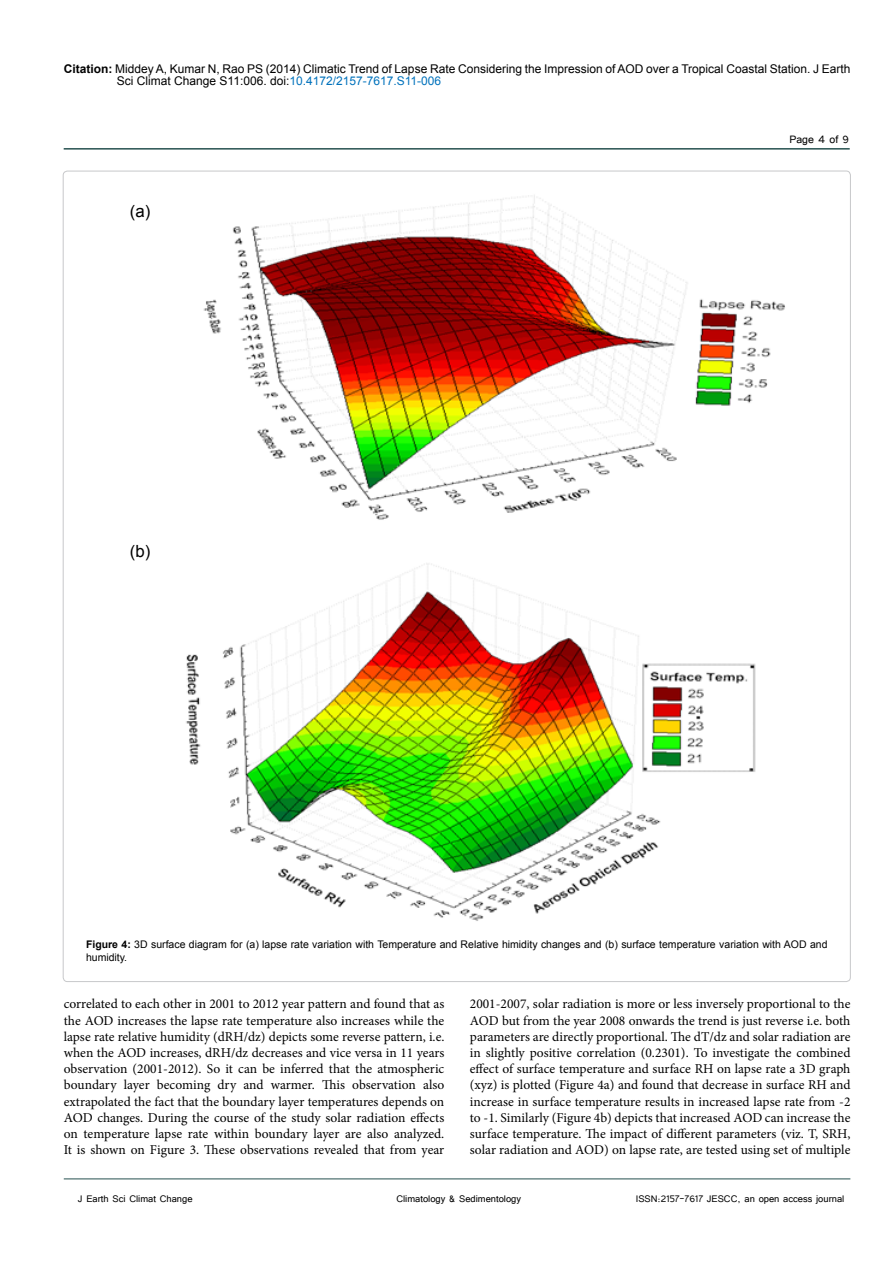
<style>
.page{position:relative;width:893px;height:1263px;background:#fff}
.page>*{position:absolute;margin:0;border:0;box-sizing:border-box;transform-origin:0 0}
.t1{font:16.8px "Arial";color:#000}
.t2{font:13.5px/16.2px "Minion Pro";color:#000;text-align:justify}
.t3{font:13.5px "Tunga";color:#000}
.t4{font:12px/12.6px "Arial";color:#000}
.t5{font:12px "Tunga";color:#000}
.t6{font:10.5px/12.6px "Arial";color:#000}
.s1{font-weight:700}
.s2{color:#0072bc}
</style>
<div class="page">
<hr style="left:64px;top:148px;width:786px;height:2px;background:#265150">
<hr style="left:64px;top:1179px;width:786px;height:1px;background:#265150">
<img style="left:203px;top:195px;width:582px;height:325px">
<img style="left:186px;top:563px;width:570px;height:358px">
<p class="t4" style="left:117px;top:62px;width:735px;text-indent:-53px"><span class="s1">Citation:</span> Middey A, Kumar N, Rao PS (2014) Climatic Trend of Lapse Rate Considering the Impression of AOD over a Tropical Coastal Station. J Earth<br>Sci Climat Change S11:006. doi:<span class="s2">10.4172/2157-7617.S11-006</span></p>
<p class="t1" style="left:130px;top:200px;width:22px">(a)</p>
<p class="t1" style="left:130px;top:540px;width:22px">(b)</p>
<p class="t3" style="left:789px;top:131px;width:61px">Page 4 of 9</p>
<p class="t6" style="left:86px;top:938px;width:743px"><span class="s1">Figure 4:</span> 3D surface diagram for (a) lapse rate variation with Temperature and Relative himidity changes and (b) surface temperature variation with AOD and humidity.</p>
<p class="t2" style="left:64px;top:996px;width:382px">correlated to each other in 2001 to 2012 year pattern and found that as the AOD increases the lapse rate temperature also increases while the lapse rate relative humidity (dRH/dz) depicts some reverse pattern, i.e. when the AOD increases, dRH/dz decreases and vice versa in 11 years observation (2001-2012). So it can be inferred that the atmospheric boundary layer becoming dry and warmer. This observation also extrapolated the fact that the boundary layer temperatures depends on AOD changes. During the course of the study solar radiation effects on temperature lapse rate within boundary layer are also analyzed.<br>It is shown on Figure 3. These observations revealed that from year</p>
<p class="t2" style="left:470px;top:996px;width:382px">2001-2007, solar radiation is more or less inversely proportional to the AOD but from the year 2008 onwards the trend is just reverse i.e. both parameters are directly proportional. The dT/dz and solar radiation are in slightly positive correlation (0.2301). To investigate the combined effect of surface temperature and surface RH on lapse rate a 3D graph (xyz) is plotted (Figure 4a) and found that decrease in surface RH and increase in surface temperature results in increased lapse rate from -2 to -1. Similarly (Figure 4b) depicts that increased AOD can increase the surface temperature. The impact of different parameters (viz. T, SRH, solar radiation and AOD) on lapse rate, are tested using set of multiple</p>
<p class="t5" style="left:78px;top:1190px;width:116px">J Earth Sci Climat Change</p>
<p class="t5" style="left:636px;top:1190px;width:210px">ISSN:2157-7617 JESCC, an open access journal</p>
<p class="t5" style="left:396px;top:1190px;width:126px">Climatology &amp; Sedimentology</p>
</div>
